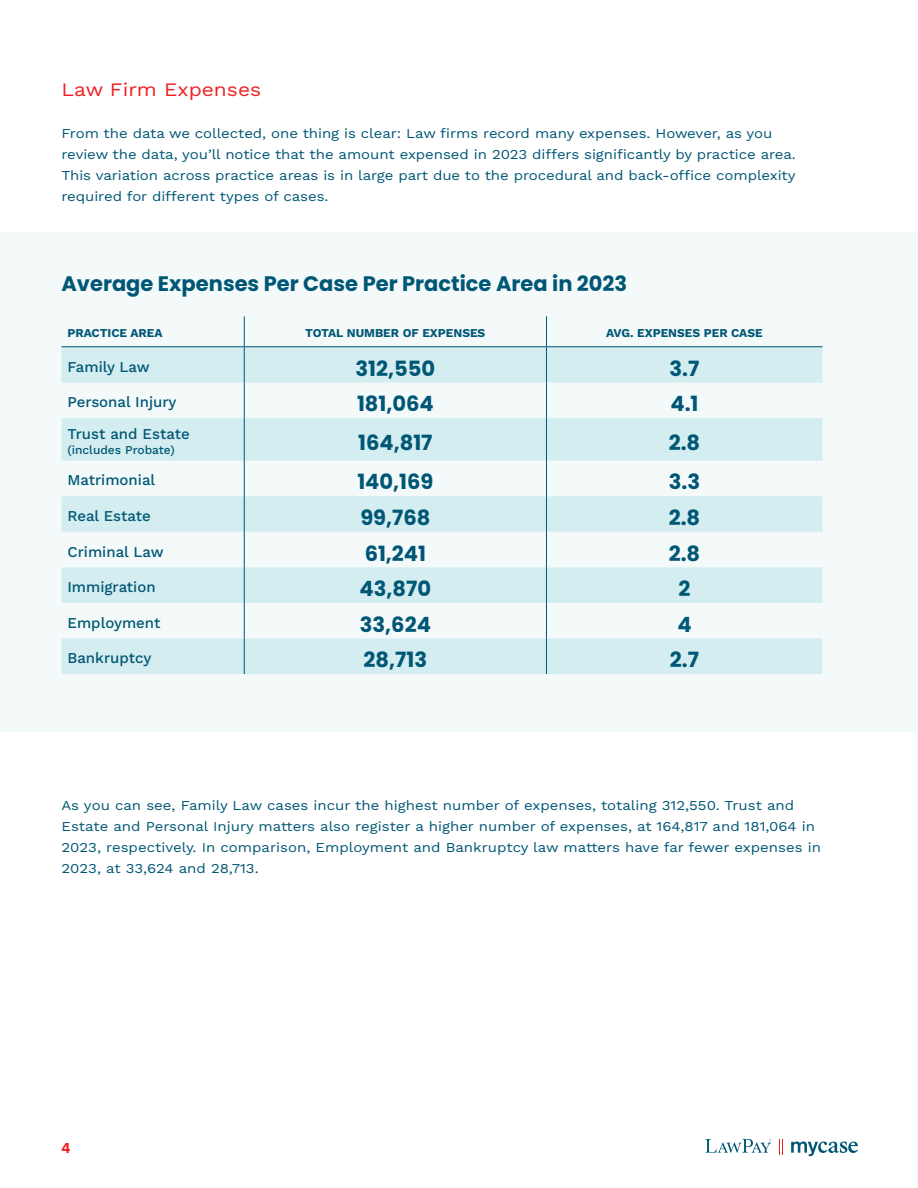
<style>
.page{position:relative;width:918px;height:1188px;background:#fff}
.page>*{position:absolute;margin:0;border:0;box-sizing:border-box;transform-origin:0 0}
.t1{font:700 21px "Poppins";color:#005775}
.t2{font:19.05px "Work Sans";color:#ed2124;scale:1.11 1}
.t3{font:500 15px "Work Sans";color:#005775}
.t4{font:700 15px "Proxima Nova";color:#ed2124}
.t5{font:13.5px/21px "Work Sans";letter-spacing:-.005em;color:#005775;scale:1.11 1}
.t6{font:700 12px "Work Sans";color:#005775}
.t7{font:500 12px "Work Sans";color:#005775}
</style>
<div class="page">
<svg style="left:791px;top:1142px;width:67px;height:14px"></svg>
<svg style="left:705px;top:1139px;width:66px;height:14px"></svg>
<svg style="left:779px;top:1139px;width:4px;height:16px"></svg>
<div style="left:0;top:232px;width:918px;height:500px;background:#f4fafa"></div>
<hr style="left:917px;top:616px;width:1px;height:572px;background:#f4fafa">
<svg style="left:62px;top:347px;width:761px;height:327px;fill:#d4edf0"></svg>
<hr style="left:62px;top:346px;width:182px;height:1px;background:#005775">
<hr style="left:244px;top:346px;width:302px;height:1px;background:#005775">
<hr style="left:546px;top:346px;width:277px;height:1px;background:#005775">
<hr style="left:244px;top:316px;width:1px;height:30px;background:#005775">
<hr style="left:546px;top:316px;width:1px;height:30px;background:#005775">
<hr style="left:244px;top:347px;width:1px;height:36px;background:#005775">
<hr style="left:546px;top:347px;width:1px;height:36px;background:#005775">
<hr style="left:244px;top:383px;width:1px;height:35px;background:#005775">
<hr style="left:546px;top:383px;width:1px;height:35px;background:#005775">
<hr style="left:244px;top:418px;width:1px;height:43px;background:#005775">
<hr style="left:546px;top:418px;width:1px;height:43px;background:#005775">
<hr style="left:244px;top:461px;width:1px;height:35px;background:#005775">
<hr style="left:546px;top:461px;width:1px;height:35px;background:#005775">
<hr style="left:244px;top:496px;width:1px;height:36px;background:#005775">
<hr style="left:546px;top:496px;width:1px;height:36px;background:#005775">
<hr style="left:244px;top:532px;width:1px;height:35px;background:#005775">
<hr style="left:546px;top:532px;width:1px;height:35px;background:#005775">
<hr style="left:244px;top:567px;width:1px;height:36px;background:#005775">
<hr style="left:546px;top:567px;width:1px;height:36px;background:#005775">
<hr style="left:244px;top:603px;width:1px;height:35px;background:#005775">
<hr style="left:546px;top:603px;width:1px;height:35px;background:#005775">
<hr style="left:244px;top:638px;width:1px;height:36px;background:#005775">
<hr style="left:546px;top:638px;width:1px;height:36px;background:#005775">
<h2 class="t2" style="left:62px;top:75px;width:181px">Law Firm Expenses</h2>
<p class="t5" style="left:62px;top:122px;width:663px">From the data we collected, one thing is clear: Law firms record many expenses. However, as you review the data, you’ll notice that the amount expensed in 2023 differs significantly by practice area.<br>This variation across practice areas is in large part due to the procedural and back-office complexity required for different types of cases.</p>
<h1 class="t1" style="left:62px;top:272px;width:567px">Average Expenses Per Case Per Practice Area in 2023</h1>
<p class="t6" style="left:68px;top:324px;width:97px">PRACTICE AREA</p>
<p class="t6" style="left:305px;top:324px;width:182px">TOTAL NUMBER OF EXPENSES</p>
<p class="t6" style="left:606px;top:324px;width:158px">AVG. EXPENSES PER CASE</p>
<p class="t3" style="left:68px;top:355px;width:84px">Family Law</p>
<h1 class="t1" style="left:356px;top:356px;width:81px">312,550</h1>
<h1 class="t1" style="left:670px;top:356px;width:31px">3.7</h1>
<p class="t3" style="left:68px;top:391px;width:111px">Personal Injury</p>
<h1 class="t1" style="left:357px;top:392px;width:78px">181,064</h1>
<h1 class="t1" style="left:670px;top:392px;width:30px">4.1</h1>
<p class="t3" style="left:68px;top:422px;width:124px">Trust and Estate</p>
<p class="t7" style="left:68px;top:441px;width:109px">(includes Probate)</p>
<h1 class="t1" style="left:358px;top:431px;width:76px">164,817</h1>
<h1 class="t1" style="left:669px;top:431px;width:33px">2.8</h1>
<p class="t3" style="left:68px;top:469px;width:89px">Matrimonial</p>
<h1 class="t1" style="left:357px;top:470px;width:78px">140,169</h1>
<h1 class="t1" style="left:669px;top:470px;width:33px">3.3</h1>
<p class="t3" style="left:68px;top:504px;width:85px">Real Estate</p>
<h1 class="t1" style="left:360px;top:505px;width:72px">99,768</h1>
<h1 class="t1" style="left:669px;top:505px;width:33px">2.8</h1>
<p class="t3" style="left:68px;top:540px;width:98px">Criminal Law</p>
<h1 class="t1" style="left:365px;top:541px;width:63px">61,241</h1>
<h1 class="t1" style="left:669px;top:541px;width:33px">2.8</h1>
<p class="t3" style="left:68px;top:576px;width:90px">Immigration</p>
<h1 class="t1" style="left:360px;top:577px;width:73px">43,870</h1>
<h1 class="t1" style="left:678px;top:577px;width:13px">2</h1>
<p class="t3" style="left:68px;top:611px;width:94px">Employment</p>
<h1 class="t1" style="left:360px;top:612px;width:73px">33,624</h1>
<h1 class="t1" style="left:677px;top:612px;width:16px">4</h1>
<p class="t3" style="left:68px;top:647px;width:85px">Bankruptcy</p>
<h1 class="t1" style="left:364px;top:648px;width:65px">28,713</h1>
<h1 class="t1" style="left:670px;top:648px;width:31px">2.7</h1>
<p class="t5" style="left:62px;top:794px;width:686px">As you can see, Family Law cases incur the highest number of expenses, totaling 312,550. Trust and Estate and Personal Injury matters also register a higher number of expenses, at 164,817 and 181,064 in 2023, respectively. In comparison, Employment and Bankruptcy law matters have far fewer expenses in 2023, at 33,624 and 28,713.</p>
<p class="t4" style="left:62px;top:1136px;width:10px">4</p>
</div>
